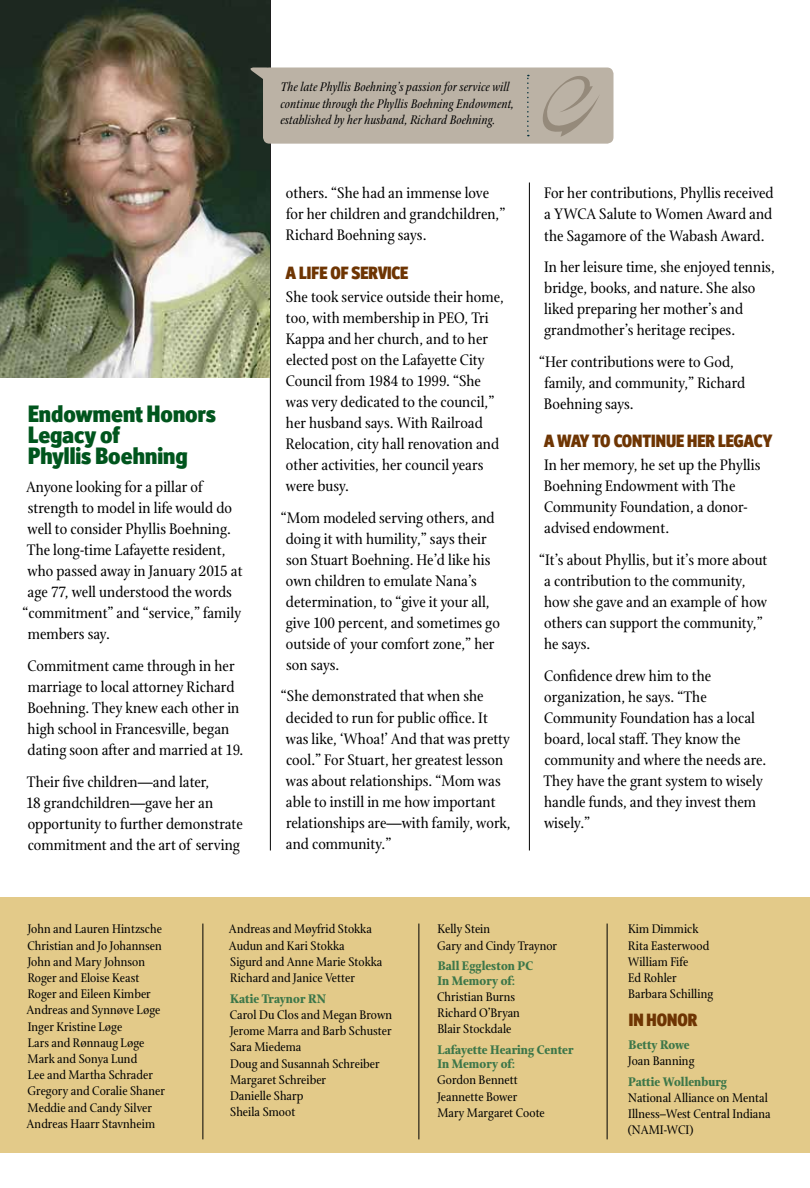
<style>
.page{position:relative;width:810px;height:1188px;background:#fff}
.page>*{position:absolute;margin:0;border:0;box-sizing:border-box;transform-origin:0 0}
.t1{font:900 24px/21px "Officina Display ITC";color:#00551d}
.t2{font:900 18px "Officina Display ITC";letter-spacing:-.01em;color:#6e3503}
.t3{font:16.5px/21px "Stone Print";color:#000}
.t4{font:13.5px/16.2px "Stone Print";color:#000}
.t5{font:italic 13.5px/16.2px "Stone Print";color:#000}
.t6{font:700 13.5px/14.2px "Stone Print";color:#3d7749}
</style>
<div class="page">
<div style="left:0;top:897px;width:810px;height:256px;background:#e3ca89"></div>
<hr style="left:270px;top:0;width:1px;height:850px;background:#000">
<hr style="left:529px;top:183px;width:1px;height:667px;background:#000">
<hr style="left:202px;top:924px;width:1px;height:215px;background:#000">
<hr style="left:607px;top:924px;width:1px;height:215px;background:#000">
<hr style="left:418px;top:924px;width:1px;height:215px;background:#000">
<img style="left:0;top:0;width:270px;height:378px">
<div style="left:263px;top:67px;width:351px;height:77px;background:#bbb2a5;border-radius:6px"></div>
<svg style="left:247px;top:68px;width:18px;height:18px"></svg>
<svg style="left:527px;top:75px;width:2px;height:61px"></svg>
<svg style="left:543px;top:76px;width:56px;height:61px"></svg>
<h1 class="t1" style="left:28px;top:404px;width:189px">Endowment Honors<br>Legacy of<br>Phyllis Boehning</h1>
<p class="t3" style="left:26px;top:476px;width:178px">Anyone looking for a pillar of</p>
<p class="t3" style="left:28px;top:497px;width:206px">strength to model in life would do</p>
<p class="t3" style="left:27px;top:518px;width:205px">well to consider Phyllis Boehning.</p>
<p class="t3" style="left:27px;top:539px;width:200px">The long-time Lafayette resident,</p>
<p class="t3" style="left:27px;top:560px;width:217px">who passed away in January 2015 at</p>
<p class="t3" style="left:28px;top:581px;width:206px">age 77, well understood the words</p>
<p class="t3" style="left:23px;top:602px;width:220px">“commitment” and “service,” family</p>
<p class="t3" style="left:28px;top:623px;width:84px">members say.</p>
<p class="t3" style="left:27px;top:655px;width:218px">Commitment came through in her marriage to local attorney Richard Boehning. They knew each other in high school in Francesville, began dating soon after and married at 19.</p>
<p class="t3" style="left:26px;top:771px;width:218px">Their five children—and later,<br>18 grandchildren—gave her an opportunity to further demonstrate commitment and the art of serving</p>
<p class="t5" style="left:280px;top:79px;width:235px">The late Phyllis Boehning’s passion for service will continue through the Phyllis Boehning Endowment, established by her husband, Richard Boehning.</p>
<p class="t3" style="left:286px;top:183px;width:221px">others. “She had an immense love for her children and grandchildren,”<br>Richard Boehning says.</p>
<p class="t2" style="left:286px;top:262px;width:124px">A LIFE OF SERVICE</p>
<p class="t3" style="left:286px;top:286px;width:220px">She took service outside their home, too, with membership in PEO, Tri<br>Kappa and her church, and to her elected post on the Lafayette City<br>Council from 1984 to 1999. “She was very dedicated to the council,” her husband says. With Railroad<br>Relocation, city hall renovation and other activities, her council years were busy.</p>
<p class="t3" style="left:286px;top:507px;width:216px;text-indent:-5px">“Mom modeled serving others, and doing it with humility,” says their son Stuart Boehning. He’d like his own children to emulate Nana’s determination, to “give it your all, give 100 percent, and sometimes go outside of your comfort zone,” her son says.</p>
<p class="t3" style="left:286px;top:686px;width:226px;text-indent:-5px">“She demonstrated that when she decided to run for public office. It was like, ‘Whoa!’ And that was pretty cool.” For Stuart, her greatest lesson was about relationships. “Mom was able to instill in me how important relationships are—with family, work, and community.”</p>
<p class="t3" style="left:544px;top:183px;width:231px;text-align:justify">For her contributions, Phyllis received a YWCA Salute to Women Award and the Sagamore of the Wabash Award.</p>
<p class="t3" style="left:544px;top:257px;width:232px">In her leisure time, she enjoyed tennis, bridge, books, and nature. She also liked preparing her mother’s and grandmother’s heritage recipes.</p>
<p class="t3" style="left:539px;top:352px;width:208px">“Her contributions were to God, family, and community,” Richard<br>Boehning says.</p>
<p class="t2" style="left:544px;top:431px;width:230px">A WAY TO CONTINUE HER LEGACY</p>
<p class="t3" style="left:544px;top:455px;width:218px">In her memory, he set up the Phyllis<br>Boehning Endowment with The<br>Community Foundation, a donor&shy;advised endowment.</p>
<p class="t3" style="left:544px;top:550px;width:225px;text-indent:-5px">“It’s about Phyllis, but it’s more about a contribution to the community, how she gave and an example of how others can support the community,” he says.</p>
<p class="t3" style="left:543px;top:665px;width:225px">Confidence drew him to the organization, he says. “The<br>Community Foundation has a local board, local staff. They know the community and where the needs are.<br>They have the grant system to wisely handle funds, and they invest them wisely.”</p>
<p class="t4" style="left:27px;top:921px;width:140px">John and Lauren Hintzsche<br>Christian and Jo Johannsen<br>John and Mary Johnson<br>Roger and Eloise Keast<br>Roger and Eileen Kimber<br>Andreas and Synnøve Løge<br>Inger Kristine Løge<br>Lars and Rønnaug Løge<br>Mark and Sonya Lund<br>Lee and Martha Schrader<br>Gregory and Coralie Shaner<br>Meddie and Candy Silver<br>Andreas Haarr Stavnheim</p>
<p class="t4" style="left:229px;top:921px;width:155px">Andreas and Møyfrid Stokka<br>Audun and Kari Stokka<br>Sigurd and Anne Marie Stokka<br>Richard and Janice Vetter</p>
<p class="t6" style="left:230px;top:991px;width:98px">Katie Traynor RN</p>
<p class="t4" style="left:230px;top:1007px;width:164px">Carol Du Clos and Megan Brown<br>Jerome Marra and Barb Schuster<br>Sara Miedema<br>Doug and Susannah Schreiber<br>Margaret Schreiber<br>Danielle Sharp<br>Sheila Smoot</p>
<p class="t4" style="left:437px;top:921px;width:121px">Kelly Stein<br>Gary and Cindy Traynor</p>
<p class="t6" style="left:437px;top:959px;width:97px">Ball Eggleston PC<br>In Memory of:</p>
<p class="t4" style="left:437px;top:989px;width:84px">Christian Burns<br>Richard O’Bryan<br>Blair Stockdale</p>
<p class="t6" style="left:437px;top:1043px;width:138px">Lafayette Hearing Center<br>In Memory of:</p>
<p class="t4" style="left:437px;top:1072px;width:109px">Gordon Bennett<br>Jeannette Bower<br>Mary Margaret Coote</p>
<p class="t4" style="left:628px;top:921px;width:87px">Kim Dimmick<br>Rita Easterwood<br>William Fife<br>Ed Rohler<br>Barbara Schilling</p>
<p class="t2" style="left:629px;top:1009px;width:70px">IN HONOR</p>
<p class="t6" style="left:628px;top:1037px;width:63px">Betty Rowe</p>
<p class="t4" style="left:628px;top:1053px;width:68px">Joan Banning</p>
<p class="t6" style="left:628px;top:1074px;width:100px">Pattie Wollenburg</p>
<p class="t4" style="left:628px;top:1089px;width:145px">National Alliance on Mental<br>Illness–West Central Indiana (NAMI-WCI)</p>
</div>
